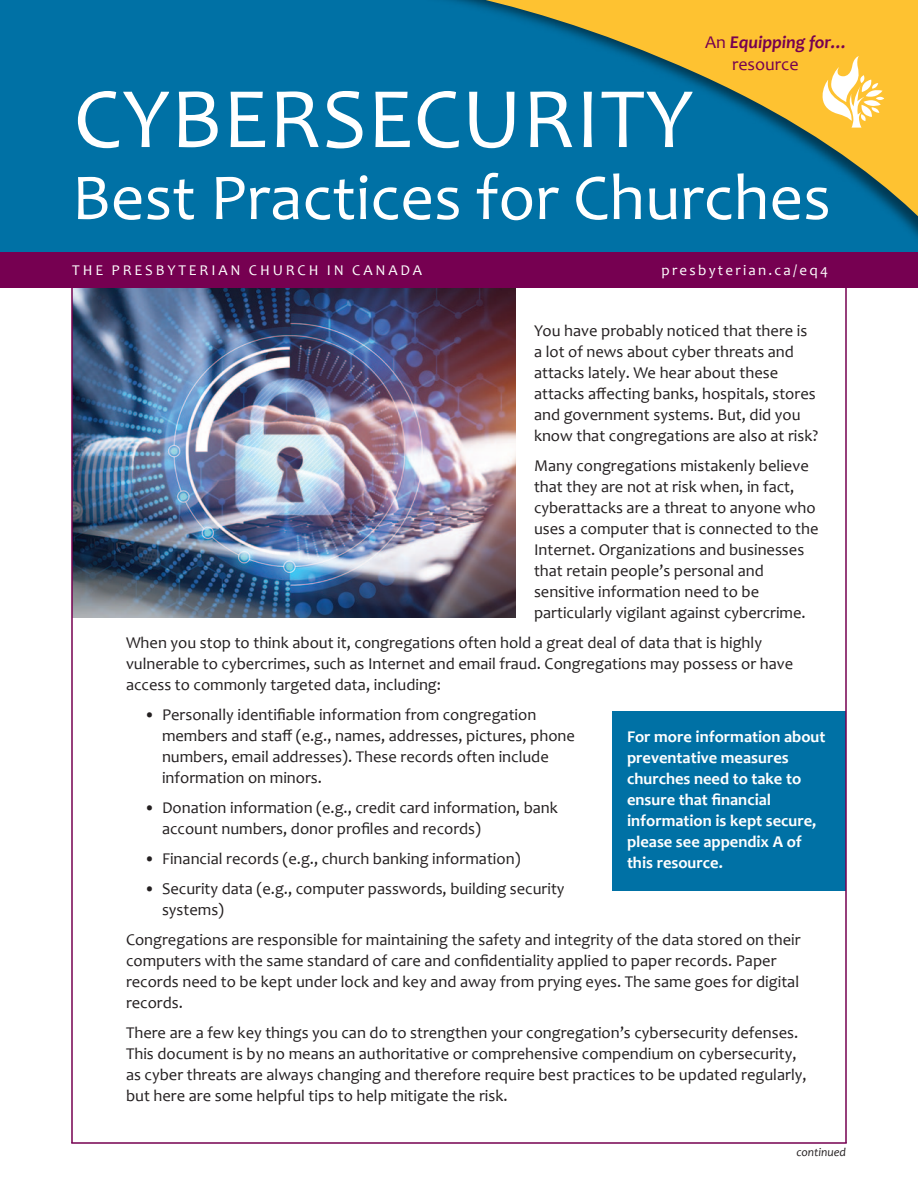
<style>
.page{position:relative;width:918px;height:1188px;background:#fff}
.page>*{position:absolute;margin:0;border:0;box-sizing:border-box;transform-origin:0 0}
.t1{font:87px "Candara";letter-spacing:.01em;color:#fff}
.t2{font:66px "Candara";color:#fff}
.t3{font:italic 700 18px "Candara";color:#760051}
.t4{font:18px "Candara";color:#760051}
.t5{font:16.5px/21px "Candara";color:#231f20}
.t6{font:700 16.5px/21px "Candara";color:#fff}
.t7{font:15px "Candara";letter-spacing:.19em;color:#fff}
.t8{font:15px "Candara";letter-spacing:.15em;color:#fff}
.t9{font:italic 12px "Candara";color:#231f20}
.s1{font-weight:400;font-style:normal}
</style>
<div class="page">
<img style="left:73px;top:288px;width:443px;height:330px">
<div style="left:0;top:0;width:918px;height:270px;background:#0071a5"></div>
<img style="left:325px;top:288px;width:191px;height:5px">
<svg style="left:448px;top:0;width:470px;height:238px"></svg>
<svg style="left:822px;top:56px;width:62px;height:72px;background:#fed77a"></svg>
<div style="left:0;top:252px;width:918px;height:36px;background:#760051"></div>
<hr style="left:71px;top:1142px;width:776px;height:2px;background:#760051">
<div style="left:612px;top:711px;width:234px;height:180px;background:#0071a5"></div>
<hr style="left:845px;top:288px;width:2px;height:855px;background:#760051">
<hr style="left:71px;top:288px;width:2px;height:855px;background:#760051">
<p class="t3" style="left:705px;top:30px;width:145px"><span class="s1">An</span> Equipping for…</p>
<p class="t4" style="left:732px;top:53px;width:68px">resource</p>
<p class="t1" style="left:74px;top:64px;width:621px">CYBERSECURITY</p>
<p class="t2" style="left:72px;top:156px;width:760px">Best Practices for Churches</p>
<p class="t7" style="left:72px;top:261px;width:351px">THE PRESBYTERIAN CHURCH IN CANADA</p>
<p class="t8" style="left:661px;top:261px;width:168px">presbyterian.ca/eq4</p>
<p class="t5" style="left:534px;top:320px;width:286px">You have probably noticed that there is a lot of news about cyber threats and attacks lately. We hear about these attacks affecting banks, hospitals, stores and government systems. But, did you know that congregations are also at risk?</p>
<p class="t5" style="left:534px;top:455px;width:286px">Many congregations mistakenly believe that they are not at risk when, in fact, cyberattacks are a threat to anyone who uses a computer that is connected to the Internet. Organizations and businesses that retain people’s personal and sensitive information need to be particularly vigilant against cybercrime.</p>
<p class="t5" style="left:126px;top:632px;width:669px">When you stop to think about it, congregations often hold a great deal of data that is highly vulnerable to cybercrimes, such as Internet and email fraud. Congregations may possess or have access to commonly targeted data, including:</p>
<p class="t5" style="left:162px;top:704px;width:415px;text-indent:-18px">• Personally identifiable information from congregation members and staff (e.g., names, addresses, pictures, phone numbers, email addresses). These records often include information on minors.</p>
<p class="t5" style="left:162px;top:797px;width:397px;text-indent:-18px">• Donation information (e.g., credit card information, bank account numbers, donor profiles and records)</p>
<p class="t5" style="left:144px;top:848px;width:378px">• Financial records (e.g., church banking information)</p>
<p class="t5" style="left:162px;top:878px;width:404px;text-indent:-18px">• Security data (e.g., computer passwords, building security systems)</p>
<p class="t5" style="left:126px;top:929px;width:676px">Congregations are responsible for maintaining the safety and integrity of the data stored on their computers with the same standard of care and confidentiality applied to paper records. Paper records need to be kept under lock and key and away from prying eyes. The same goes for digital records.</p>
<p class="t5" style="left:126px;top:1022px;width:682px">There are a few key things you can do to strengthen your congregation’s cybersecurity defenses.<br>This document is by no means an authoritative or comprehensive compendium on cybersecurity, as cyber threats are always changing and therefore require best practices to be updated regularly, but here are some helpful tips to help mitigate the risk.</p>
<p class="t6" style="left:627px;top:726px;width:200px">For more information about preventative measures churches need to take to ensure that financial information is kept secure, please see appendix A of this resource.</p>
<p class="t9" style="left:796px;top:1145px;width:51px">continued</p>
</div>
